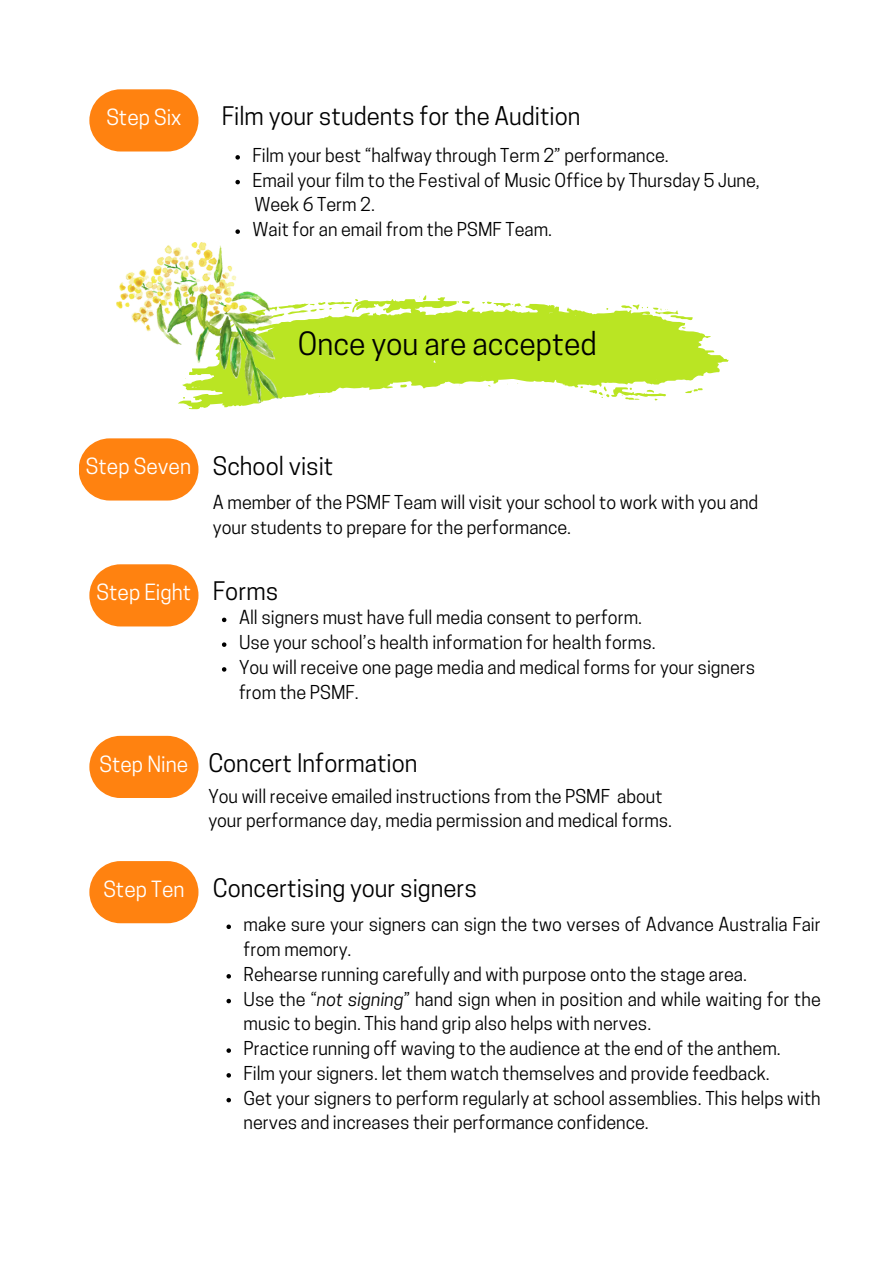
<style>
.page{position:relative;width:894px;height:1264px;background:#fff}
.page>*{position:absolute;margin:0;border:0;box-sizing:border-box;transform-origin:0 0}
.t1{font:30.15px "Cooper Hewitt";color:#000}
.t2{font:24px "Cooper Hewitt";color:#000}
.t3{font:21px "Cooper Hewitt";color:#fff}
.t4{font:18px/24.8px "Cooper Hewitt";color:#000}
.s1{font-style:italic}
</style>
<div class="page">
<svg style="left:89px;top:89px;width:109px;height:62px;background:#ff912d"></svg>
<svg style="left:79px;top:438px;width:119px;height:62px;background:#ff8f29"></svg>
<svg style="left:178px;top:297px;width:550px;height:112px;fill:#bae523"></svg>
<svg style="left:457px;top:301px;width:12px;height:3px"></svg>
<svg style="left:589px;top:386px;width:77px;height:14px"></svg>
<svg style="left:621px;top:304px;width:71px;height:16px"></svg>
<svg style="left:419px;top:295px;width:7px;height:5px"></svg>
<svg style="left:400px;top:384px;width:7px;height:3px"></svg>
<svg style="left:482px;top:301px;width:42px;height:7px"></svg>
<img style="left:116px;top:242px;width:162px;height:160px">
<svg style="left:89px;top:564px;width:109px;height:62px;background:#ff912d"></svg>
<svg style="left:89px;top:735px;width:109px;height:63px;background:#ff9230"></svg>
<svg style="left:235px;top:155px;width:5px;height:5px"></svg>
<svg style="left:235px;top:180px;width:5px;height:4px"></svg>
<svg style="left:235px;top:229px;width:5px;height:5px"></svg>
<svg style="left:222px;top:617px;width:4px;height:5px"></svg>
<svg style="left:222px;top:642px;width:4px;height:5px"></svg>
<svg style="left:222px;top:667px;width:4px;height:4px"></svg>
<svg style="left:89px;top:861px;width:109px;height:62px;background:#ff912d"></svg>
<svg style="left:226px;top:924px;width:5px;height:5px"></svg>
<svg style="left:226px;top:974px;width:5px;height:4px"></svg>
<svg style="left:226px;top:998px;width:5px;height:5px"></svg>
<svg style="left:226px;top:1048px;width:5px;height:4px"></svg>
<svg style="left:226px;top:1073px;width:5px;height:4px"></svg>
<svg style="left:226px;top:1097px;width:5px;height:5px"></svg>
<h3 class="t3" style="left:106px;top:110px;width:77px">Step Six</h3>
<h1 class="t2" style="left:222px;top:107px;width:360px">Film your students for the Audition</h1>
<h4 class="t4" style="left:252px;top:145px;width:417px">Film your best “halfway through Term 2” performance.</h4>
<p class="t4" style="left:252px;top:170px;width:508px">Email your film to the Festival of Music Office by Thursday 5 June,</p>
<p class="t4" style="left:254px;top:194px;width:122px">Week 6 Term 2.</p>
<p class="t4" style="left:252px;top:219px;width:301px">Wait for an email from the PSMF Team.</p>
<h3 class="t1" style="left:298px;top:332px;width:300px">Once you are accepted</h3>
<h2 class="t3" style="left:86px;top:458px;width:106px">Step Seven</h2>
<p class="t3" style="left:97px;top:584px;width:96px">Step Eight</p>
<h2 class="t2" style="left:213px;top:456px;width:122px">School visit</h2>
<h4 class="t4" style="left:213px;top:492px;width:546px">A member of the PSMF Team will visit your school to work with you and your students to prepare for the performance.</h4>
<h3 class="t2" style="left:213px;top:582px;width:67px">Forms</h3>
<h3 class="t4" style="left:239px;top:607px;width:404px">All signers must have full media consent to perform.</h3>
<h2 class="t4" style="left:239px;top:632px;width:418px">Use your school’s health information for health forms.</h2>
<p class="t4" style="left:239px;top:657px;width:517px">You will receive one page media and medical forms for your signers from the PSMF.</p>
<p class="t3" style="left:100px;top:756px;width:90px">Step Nine</p>
<p class="t2" style="left:208px;top:754px;width:210px">Concert Information</p>
<p class="t4" style="left:208px;top:785px;width:465px">You will receive emailed instructions from the PSMF about your performance day, media permission and medical forms.</p>
<h2 class="t3" style="left:103px;top:881px;width:83px">Step Ten</h2>
<h4 class="t2" style="left:213px;top:879px;width:265px">Concertising your signers</h4>
<h3 class="t4" style="left:243px;top:914px;width:578px">make sure your signers can sign the two verses of Advance Australia Fair from memory.</h3>
<h2 class="t4" style="left:243px;top:963px;width:505px">Rehearse running carefully and with purpose onto the stage area.</h2>
<p class="t4" style="left:243px;top:988px;width:578px">Use the “<span class="s1">not signing</span>” hand sign when in position and while waiting for the music to begin. This hand grip also helps with nerves.</p>
<p class="t4" style="left:243px;top:1038px;width:538px">Practice running off waving to the audience at the end of the anthem.</p>
<p class="t4" style="left:243px;top:1062px;width:527px">Film your signers. let them watch themselves and provide feedback.</p>
<p class="t4" style="left:243px;top:1087px;width:578px">Get your signers to perform regularly at school assemblies. This helps with nerves and increases their performance confidence.</p>
</div>
